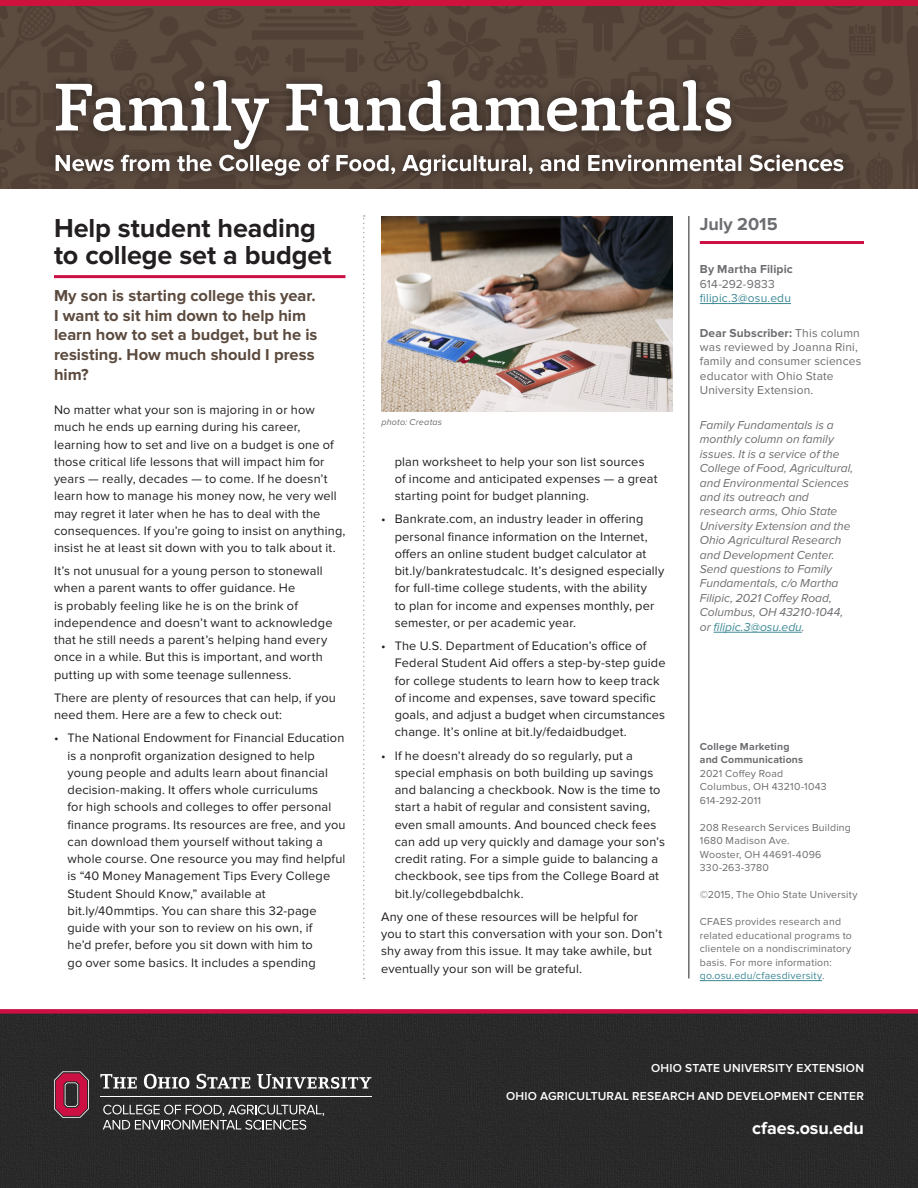
<style>
.page{position:relative;width:918px;height:1188px;background:#fff}
.page>*{position:absolute;margin:0;border:0;box-sizing:border-box;transform-origin:0 0}
.Headline{font:700 27px "Proxima Nova";letter-spacing:-.005em;color:#231f20}
.t1{font:700 18px "Proxima Nova";letter-spacing:-.005em;color:#fff}
.Date{font:700 18px "Proxima Nova";color:#6c6d70}
.Question{font:700 16.5px/19.8px "Proxima Nova";color:#5b4a3e}
.body_-_no_indent{font:12.75px/17.2px "Proxima Nova";letter-spacing:.015em;color:#231f20}
.Sidebar_text_1{font:italic 12px/14.4px "Proxima Nova";color:#6c6d70}
.Sidebar_text_1-2{font:12px/14.4px "Proxima Nova";letter-spacing:.015em;color:#6c6d70}
.t2{font:600 12px "Proxima Nova";letter-spacing:.02em;color:#fff}
.Sidebar_text_1-3{font:12px/14.4px "Proxima Nova";letter-spacing:.015em;color:#3d8996}
.Sidebar_text_2_-_sma{font:10.5px/13.5px "Proxima Nova";letter-spacing:.02em;color:#6c6d70}
.Sidebar_text_2_-_sma-2{font:700 10.5px/13.5px "Proxima Nova";letter-spacing:.015em;color:#6c6d70}
.photo_credit{font:italic 9px "Proxima Nova";letter-spacing:.02em;color:#6c6d70}
.s1{font-weight:700;color:#6c6d70}
.s2{color:#6c6d70}
.s3{font-weight:700}
.s4{color:#3d8996}
</style>
<div class="page">
<img style="left:0;top:6px;width:918px;height:183px">
<div style="left:0;top:0;width:918px;height:6px;background:#cd123d"></div>
<div style="left:47px;top:71px;width:694px;height:88px;background:#5b4a3e"></div>
<svg style="left:56px;top:80px;width:675px;height:65px"></svg>
<div style="left:46px;top:145px;width:807px;height:40px;background:#59483d"></div>
<svg style="left:56px;top:155px;width:787px;height:21px"></svg>
<hr style="left:700px;top:303px;width:91px;height:1px;background:#3d8996">
<hr style="left:714px;top:632px;width:88px;height:1px;background:#3d8996">
<hr style="left:700px;top:241px;width:164px;height:3px;background:#cd1044">
<hr style="left:54px;top:275px;width:292px;height:3px;background:#cd1044">
<hr style="left:700px;top:980px;width:122px;height:1px;background:#3d8996">
<img style="left:381px;top:216px;width:292px;height:196px">
<div style="left:0;top:1014px;width:918px;height:174px;background:#2a292a"></div>
<svg style="left:103px;top:1105px;width:221px;height:25px;background:#5a5a5b"></svg>
<svg style="left:54px;top:1071px;width:35px;height:47px;background:#8f324c"></svg>
<hr style="left:100px;top:1096px;width:272px;height:1px;background:#fff">
<svg style="left:100px;top:1074px;width:37px;height:15px"></svg>
<svg style="left:144px;top:1074px;width:45px;height:15px"></svg>
<svg style="left:197px;top:1074px;width:53px;height:15px"></svg>
<svg style="left:257px;top:1074px;width:115px;height:15px"></svg>
<div style="left:0;top:1009px;width:918px;height:5px;background:#cd1044"></div>
<hr style="left:688px;top:216px;width:1px;height:762px;background:#231f20">
<svg style="left:363px;top:215px;width:2px;height:764px"></svg>
<p class="Headline" style="left:54px;top:213px;width:264px">Help student heading</p>
<p class="Date" style="left:700px;top:214px;width:79px">July 2015</p>
<p class="Headline" style="left:54px;top:240px;width:279px">to college set a budget</p>
<p class="Question" style="left:54px;top:286px;width:265px">My son is starting college this year.<br>I want to sit him down to help him learn how to set a budget, but he is resisting. How much should I press him?</p>
<p class="body_-_no_indent" style="left:54px;top:401px;width:293px">No matter what your son is majoring in or how much he ends up earning during his career, learning how to set and live on a budget is one of those critical life lessons that will impact him for years — really, decades — to come. If he doesn’t learn how to manage his money now, he very well may regret it later when he has to deal with the consequences. If you’re going to insist on anything, insist he at least sit down with you to talk about it.</p>
<p class="body_-_no_indent" style="left:54px;top:563px;width:280px">It’s not unusual for a young person to stonewall when a parent wants to offer guidance. He<br>is probably feeling like he is on the brink of independence and doesn’t want to acknowledge that he still needs a parent’s helping hand every once in a while. But this is important, and worth putting up with some teenage sullenness.</p>
<p class="body_-_no_indent" style="left:54px;top:689px;width:283px">There are plenty of resources that can help, if you need them. Here are a few to check out:</p>
<p class="body_-_no_indent" style="left:68px;top:730px;width:280px;text-indent:-14px">• The National Endowment for Financial Education is a nonprofit organization designed to help young people and adults learn about financial decision-making. It offers whole curriculums<br>for high schools and colleges to offer personal finance programs. Its resources are free, and you can download them yourself without taking a whole course. One resource you may find helpful is “40 Money Management Tips Every College Student Should Know,” available at bit.ly/40mmtips. You can share this 32-page guide with your son to review on his own, if<br>he’d prefer, before you sit down with him to<br>go over some basics. It includes a spending</p>
<p class="Sidebar_text_1-3" style="left:700px;top:262px;width:94px"><span class="s1">By Martha Filipic<br></span><span class="s2">614-292-9833 </span>filipic.3@osu.edu</p>
<p class="Sidebar_text_1-2" style="left:700px;top:326px;width:163px"><span class="s3">Dear Subscriber:</span> This column was reviewed by Joanna Rini, family and consumer sciences educator with Ohio State<br>University Extension.</p>
<p class="Sidebar_text_1" style="left:700px;top:418px;width:155px">Family Fundamentals is a monthly column on family issues. It is a service of the<br>College of Food, Agricultural, and Environmental Sciences and its outreach and research arms, Ohio State<br>University Extension and the<br>Ohio Agricultural Research and Development Center.<br>Send questions to Family<br>Fundamentals, c/o Martha<br>Filipic, 2021 Coffey Road,<br>Columbus, OH 43210-1044, or <span class="s4">filipic.3@osu.edu</span>.</p>
<p class="photo_credit" style="left:381px;top:417px;width:62px">photo: Creatas</p>
<p class="body_-_no_indent" style="left:395px;top:453px;width:264px">plan worksheet to help your son list sources of income and anticipated expenses — a great starting point for budget planning.</p>
<p class="body_-_no_indent" style="left:395px;top:511px;width:271px;text-indent:-14px">• Bankrate.com, an industry leader in offering personal finance information on the Internet, offers an online student budget calculator at bit.ly/bankratestudcalc. It’s designed especially for full-time college students, with the ability<br>to plan for income and expenses monthly, per semester, or per academic year.</p>
<p class="body_-_no_indent" style="left:395px;top:638px;width:272px;text-indent:-14px">• The U.S. Department of Education’s office of Federal Student Aid offers a step-by-step guide for college students to learn how to keep track of income and expenses, save toward specific goals, and adjust a budget when circumstances change. It’s online at bit.ly/fedaidbudget.</p>
<p class="body_-_no_indent" style="left:395px;top:747px;width:272px;text-indent:-14px">• If he doesn’t already do so regularly, put a special emphasis on both building up savings and balancing a checkbook. Now is the time to start a habit of regular and consistent saving, even small amounts. And bounced check fees can add up very quickly and damage your son’s credit rating. For a simple guide to balancing a checkbook, see tips from the College Board at bit.ly/collegebdbalchk.</p>
<p class="body_-_no_indent" style="left:381px;top:908px;width:282px">Any one of these resources will be helpful for<br>you to start this conversation with your son. Don’t shy away from this issue. It may take awhile, but eventually your son will be grateful.</p>
<p class="Sidebar_text_2_-_sma-2" style="left:700px;top:740px;width:105px">College Marketing and Communications</p>
<p class="Sidebar_text_2_-_sma" style="left:700px;top:767px;width:85px">2021 Coffey Road</p>
<p class="Sidebar_text_2_-_sma" style="left:700px;top:780px;width:128px">Columbus, OH 43210-1043</p>
<p class="Sidebar_text_2_-_sma" style="left:700px;top:794px;width:63px">614-292-2011</p>
<p class="Sidebar_text_2_-_sma" style="left:700px;top:821px;width:153px">208 Research Services Building</p>
<p class="Sidebar_text_2_-_sma" style="left:700px;top:834px;width:91px">1680 Madison Ave.</p>
<p class="Sidebar_text_2_-_sma" style="left:700px;top:848px;width:123px">Wooster, OH 44691-4096</p>
<p class="Sidebar_text_2_-_sma" style="left:700px;top:861px;width:71px">330-263-3780</p>
<p class="Sidebar_text_2_-_sma" style="left:700px;top:888px;width:159px">©2015, The Ohio State University</p>
<p class="Sidebar_text_2_-_sma" style="left:700px;top:915px;width:154px">CFAES provides research and related educational programs to clientele on a nondiscriminatory basis. For more information: <span class="s4">go.osu.edu/cfaesdiversity</span>.</p>
<p class="t2" style="left:651px;top:1061px;width:214px">OHIO STATE UNIVERSITY EXTENSION</p>
<p class="t2" style="left:506px;top:1090px;width:359px">OHIO AGRICULTURAL RESEARCH AND DEVELOPMENT CENTER</p>
<p class="t1" style="left:752px;top:1118px;width:113px">cfaes.osu.edu</p>
</div>
